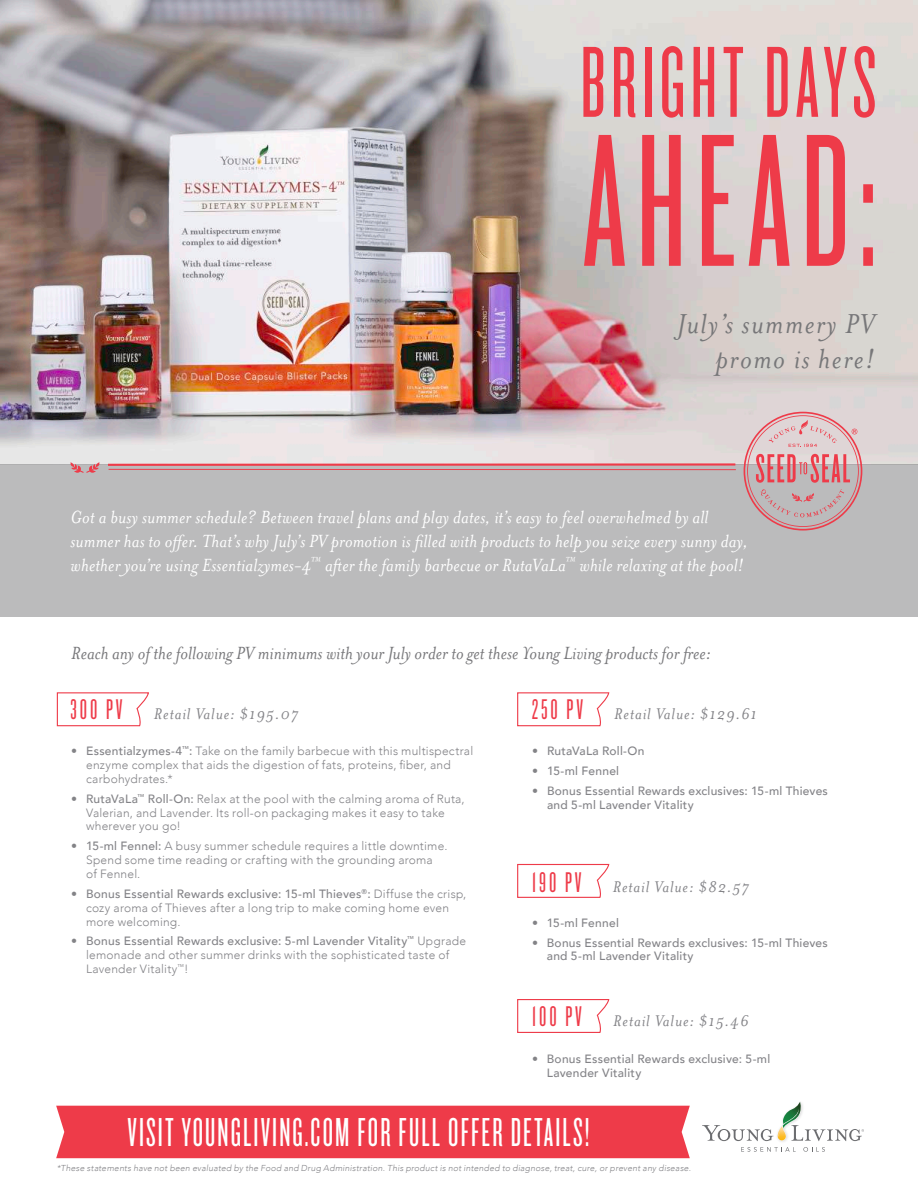
<style>
.page{position:relative;width:918px;height:1188px;background:#fff}
.page>*{position:absolute;margin:0;border:0;box-sizing:border-box;transform-origin:0 0}
.t1{font:196.5px "Knockout 26 Junior Flywght";letter-spacing:.05em;color:#ee3b49}
.t2{font:105px "Knockout 26 Junior Flywght";letter-spacing:.05em;color:#ee3b49}
.t3{font:42px "Knockout 26 Junior Flywght";letter-spacing:.05em;color:#fff}
.t4{font:italic 31.5px/34.3px "Mrs Eaves OT";letter-spacing:.05em;color:#777779;text-align:right}
.t5{font:italic 20.25px/24px "Mrs Eaves OT";letter-spacing:.01em;color:#fff}
.t6{font:italic 20.25px "Mrs Eaves OT";color:#77777a}
.t7{font:italic 17.85px "Mrs Eaves OT";letter-spacing:.05em;color:#838387}
.t8{font:300 12px/13.8px "Avenir";letter-spacing:.02em;color:#838387}
.t9{font:500 12px/13.8px "Avenir";letter-spacing:.02em;color:#838387}
.t10{font:italic 300 8.7px "Avenir";letter-spacing:.025em;color:#838387}
.s1{font-family:"Knockout 26 Junior Flywght";font-style:normal;font-size:29.7px;color:#ee3b49}
.s2{font-weight:500}
</style>
<div class="page">
<img style="left:0;top:0;width:918px;height:464px">
<div style="left:0;top:464px;width:918px;height:153px;background:#bbbbbc"></div>
<div style="left:56px;top:1106px;width:634px;height:52px;background:#ee3b49"></div>
<svg style="left:56px;top:692px;width:93px;height:35px"></svg>
<svg style="left:517px;top:692px;width:93px;height:35px"></svg>
<svg style="left:517px;top:863px;width:93px;height:35px"></svg>
<svg style="left:517px;top:999px;width:93px;height:34px"></svg>
<hr style="left:108px;top:463px;width:627px;height:3px;background:#ee3b49">
<hr style="left:109px;top:469px;width:627px;height:1px;background:#ee3b49">
<svg style="left:70px;top:462px;width:30px;height:11px"></svg>
<svg style="left:702px;top:1102px;width:162px;height:39px"></svg>
<svg style="left:741px;top:1147px;width:55px;height:5px"></svg>
<svg style="left:803px;top:1147px;width:22px;height:5px"></svg>
<svg style="left:744px;top:412px;width:118px;height:119px"></svg>
<h2 class="t2" style="left:580px;top:24px;width:298px">BRIGHT DAYS</h2>
<h1 class="t1" style="left:582px;top:92px;width:296px">AHEAD:</h1>
<h3 class="t4" style="left:677px;top:307px;width:199px">July’s summery PV promo is here!</h3>
<p class="t5" style="left:70px;top:505px;width:679px">Got a busy summer schedule? Between travel plans and play dates, it’s easy to feel overwhelmed by all summer has to offer. That’s why July’s PV promotion is filled with products to help you seize every sunny day, whether you’re using Essentialzymes-4<sup>™</sup> after the family barbecue or RutaVaLa<sup>™</sup> while relaxing at the pool!</p>
<h3 class="t6" style="left:71px;top:642px;width:641px">Reach any of the following PV minimums with your July order to get these Young Living products for free:</h3>
<h3 class="t7" style="left:70px;top:704px;width:229px"><span class="s1">300 PV</span> Retail Value: $195.07</h3>
<h3 class="t7" style="left:532px;top:704px;width:226px"><span class="s1">250 PV</span> Retail Value: $129.61</h3>
<p class="t8" style="left:86px;top:744px;width:389px;text-indent:-15px"><span class="s2">• Essentialzymes-4</span><sup>™</sup><span class="s2">:</span> Take on the family barbecue with this multispectral enzyme complex that aids the digestion of fats, proteins, fiber, and carbohydrates.*</p>
<p class="t8" style="left:86px;top:792px;width:380px;text-indent:-15px"><span class="s2">• RutaVaLa</span><sup>™</sup> <span class="s2">Roll-On:</span> Relax at the pool with the calming aroma of Ruta,<br>Valerian, and Lavender. Its roll-on packaging makes it easy to take wherever you go!</p>
<p class="t8" style="left:86px;top:839px;width:363px;text-indent:-15px"><span class="s2">• 15-ml Fennel:</span> A busy summer schedule requires a little downtime.<br>Spend some time reading or crafting with the grounding aroma<br>of Fennel.</p>
<p class="t8" style="left:86px;top:887px;width:382px;text-indent:-15px"><span class="s2">• Bonus Essential Rewards exclusive: 15-ml Thieves</span><sup>®</sup><span class="s2">:</span> Diffuse the crisp, cozy aroma of Thieves after a long trip to make coming home even more welcoming.</p>
<p class="t8" style="left:86px;top:934px;width:382px;text-indent:-15px"><span class="s2">• Bonus Essential Rewards exclusive: 5-ml Lavender Vitality</span><sup>™</sup> Upgrade lemonade and other summer drinks with the sophisticated taste of<br>Lavender Vitality<sup>™</sup>!</p>
<p class="t9" style="left:532px;top:743px;width:114px">• RutaVaLa Roll-On</p>
<p class="t9" style="left:532px;top:763px;width:88px">• 15-ml Fennel</p>
<p class="t9" style="left:547px;top:783px;width:282px;text-indent:-15px">• Bonus Essential Rewards exclusives: 15-ml Thieves and 5-ml Lavender Vitality</p>
<h3 class="t7" style="left:532px;top:877px;width:218px"><span class="s1">190 PV</span> Retail Value: $82.57</h3>
<p class="t9" style="left:532px;top:915px;width:88px">• 15-ml Fennel</p>
<p class="t9" style="left:547px;top:935px;width:282px;text-indent:-15px">• Bonus Essential Rewards exclusives: 15-ml Thieves and 5-ml Lavender Vitality</p>
<h3 class="t7" style="left:532px;top:1011px;width:218px"><span class="s1">100 PV</span> Retail Value: $15.46</h3>
<p class="t9" style="left:547px;top:1052px;width:225px;text-indent:-15px">• Bonus Essential Rewards exclusive: 5-ml<br>Lavender Vitality</p>
<h3 class="t3" style="left:127px;top:1109px;width:464px">VISIT YOUNGLIVING.COM FOR FULL OFFER DETAILS!</h3>
<p class="t10" style="left:57px;top:1163px;width:636px">*These statements have not been evaluated by the Food and Drug Administration. This product is not intended to diagnose, treat, cure, or prevent any disease.</p>
</div>
